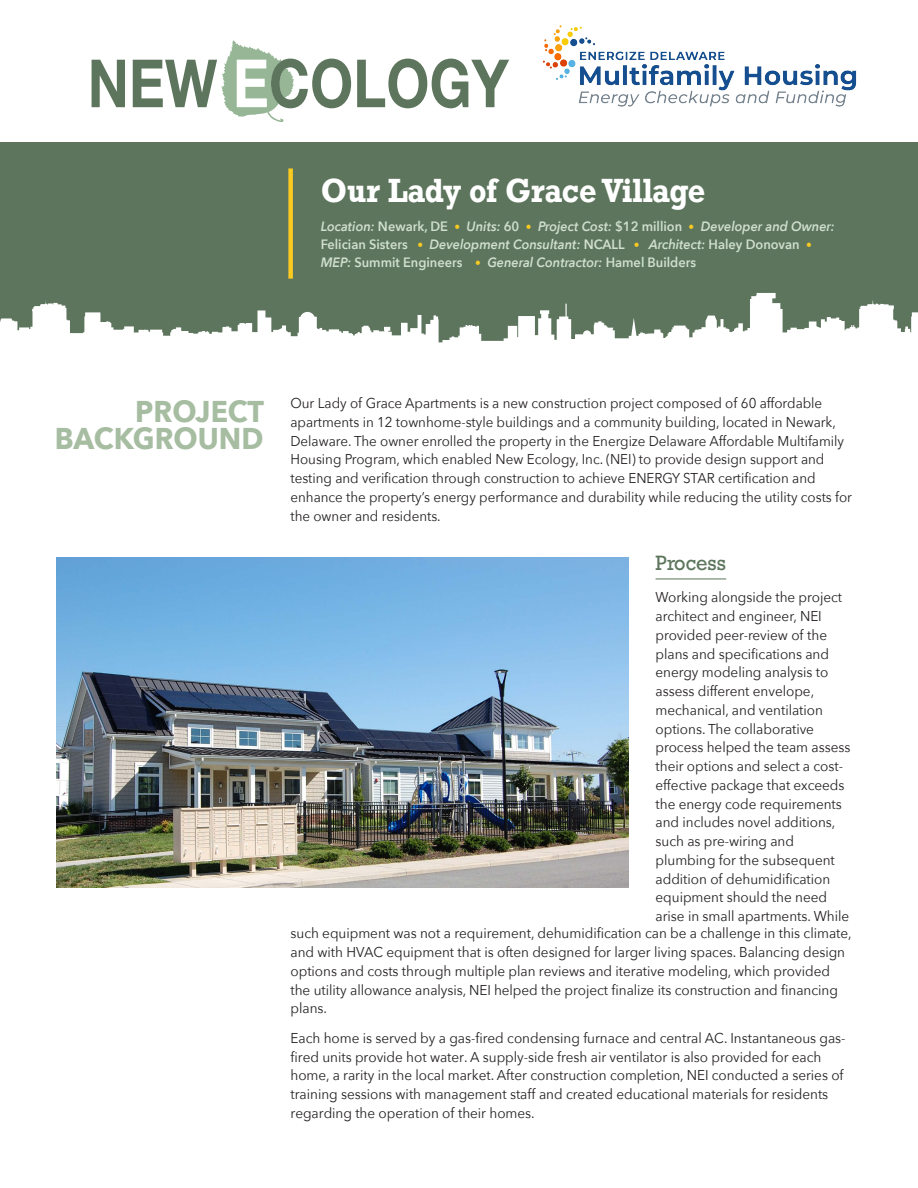
<style>
.page{position:relative;width:918px;height:1188px;background:#fff}
.page>*{position:absolute;margin:0;border:0;box-sizing:border-box;transform-origin:0 0}
.Page_Title{font:700 31.5px "Rockwell";letter-spacing:-.02em;color:#fff;scale:.9 1}
.Caps_Subheads{font:700 30px "Avenir Next";color:#a6bda2;scale:.95 1}
.Subhead{font:19.5px "Rockwell";color:#5d755d;scale:.95 1}
.Body_Copy_Sans{font:14.25px/18.8px "Avenir Next";color:#231f20;scale:.95 1}
.Body_Copy_Sans-2{font:14.25px/18.8px "Avenir Next";color:#231f20;scale:.94 1}
.Page_Subhead{font:italic 600 13.5px/18px "Avenir Next";color:#d0dfce;scale:.95 1}
.s1{font-style:normal}
.s2{font-style:normal;font-size:12px;color:#faca21}
</style>
<div class="page">
<div style="left:0;top:142px;width:918px;height:211px;background:#5d755d"></div>
<div style="left:288px;top:168px;width:5px;height:111px;background:#faca21"></div>
<svg style="left:0;top:293px;width:918px;height:60px"></svg>
<hr style="left:656px;top:579px;width:70px;height:1px;background:#5d755d">
<svg style="left:92px;top:60px;width:33px;height:47px"></svg>
<svg style="left:133px;top:40px;width:218px;height:82px"></svg>
<svg style="left:357px;top:59px;width:152px;height:49px"></svg>
<img style="left:57px;top:558px;width:572px;height:330px">
<img style="left:542px;top:25px;width:315px;height:82px">
<p class="Page_Title" style="left:321px;top:170px;width:429px">Our Lady of Grace Village</p>
<p class="Page_Subhead" style="left:321px;top:217px;width:543px">Location: <span class="s1">Newark, DE</span> <span class="s2">•</span> Units: <span class="s1">60</span> <span class="s2">•</span> Project Cost: <span class="s1">$12 million</span> <span class="s2">•</span> Developer and Owner:<br><span class="s1">Felician Sisters</span> <span class="s2">•</span> Development Consultant: <span class="s1">NCALL</span> <span class="s2">•</span> Architect: <span class="s1">Haley Donovan</span> <span class="s2">•<br></span>MEP: <span class="s1">Summit Engineers</span> <span class="s2">•</span> General Contractor: <span class="s1">Hamel Builders</span></p>
<p class="Caps_Subheads" style="left:135px;top:385px;width:137px">PROJECT</p>
<p class="Caps_Subheads" style="left:55px;top:412px;width:221px">BACKGROUND</p>
<p class="Body_Copy_Sans-2" style="left:291px;top:393px;width:599px">Our Lady of Grace Apartments is a new construction project composed of 60 affordable apartments in 12 townhome-style buildings and a community building, located in Newark, Delaware. The owner enrolled the property in the Energize Delaware Affordable Multifamily Housing Program, which enabled New Ecology, Inc. (NEI) to provide design support and testing and verification through construction to achieve ENERGY STAR certification and enhance the property’s energy performance and durability while reducing the utility costs for the owner and residents.</p>
<p class="Subhead" style="left:656px;top:551px;width:76px">Process</p>
<p class="Body_Copy_Sans" style="left:656px;top:587px;width:207px">Working alongside the project architect and engineer, NEI provided peer-review of the plans and specifications and energy modeling analysis to assess different envelope, mechanical, and ventilation options. The collaborative process helped the team assess their options and select a cost&shy;effective package that exceeds the energy code requirements and includes novel additions, such as pre-wiring and plumbing for the subsequent addition of dehumidification equipment should the need arise in small apartments. While</p>
<p class="Body_Copy_Sans" style="left:291px;top:923px;width:592px">such equipment was not a requirement, dehumidification can be a challenge in this climate, and with HVAC equipment that is often designed for larger living spaces. Balancing design options and costs through multiple plan reviews and iterative modeling, which provided the utility allowance analysis, NEI helped the project finalize its construction and financing plans.</p>
<p class="Body_Copy_Sans" style="left:291px;top:1028px;width:586px">Each home is served by a gas-fired condensing furnace and central AC. Instantaneous gas&shy;fired units provide hot water. A supply-side fresh air ventilator is also provided for each home, a rarity in the local market. After construction completion, NEI conducted a series of training sessions with management staff and created educational materials for residents regarding the operation of their homes.</p>
</div>
